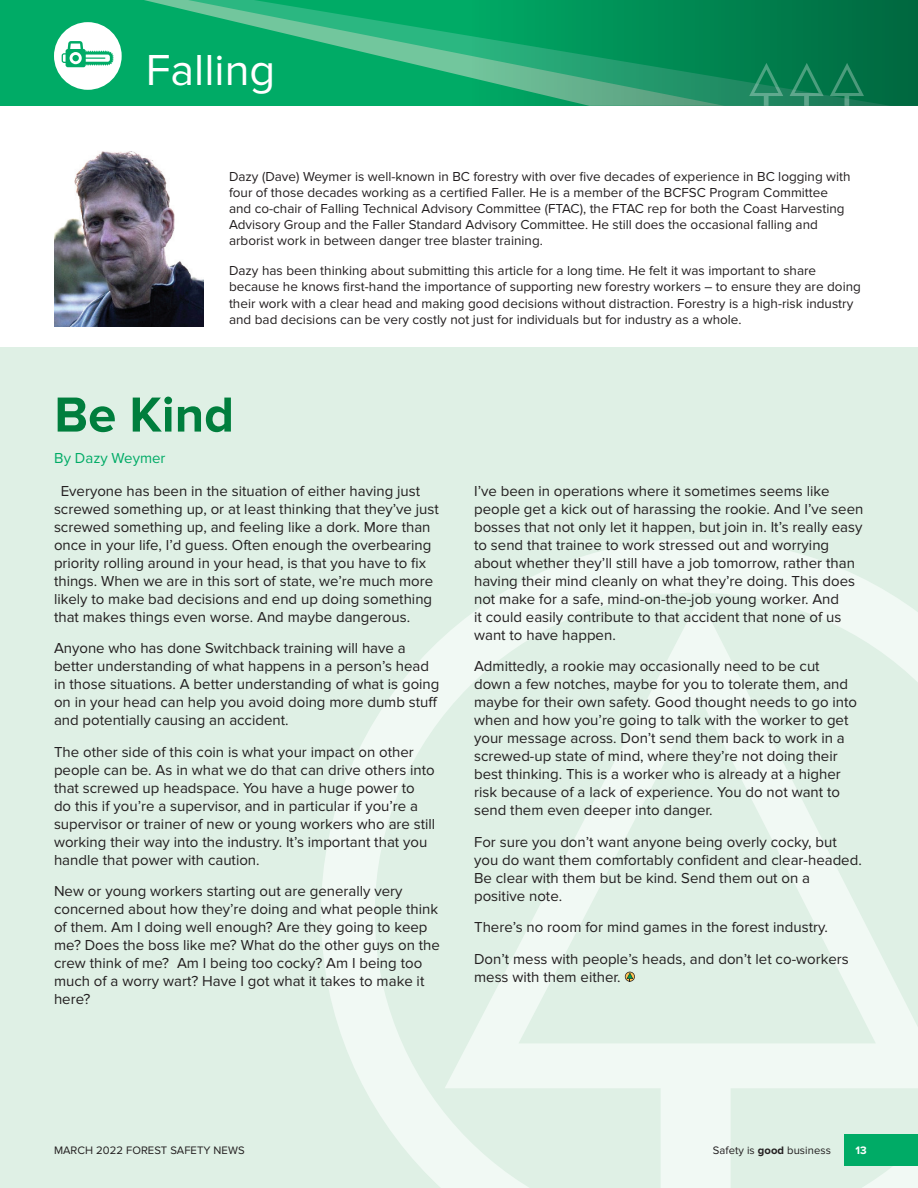
<style>
.page{position:relative;width:918px;height:1188px;background:#fff}
.page>*{position:absolute;margin:0;border:0;box-sizing:border-box;transform-origin:0 0}
.t1{font:700 51px "Proxima Nova";color:#007e3d}
.t2{font:45px "Proxima Nova";color:#fff}
.t3{font:15px/18px "Proxima Nova";color:#231f20}
.t4{font:15px "Proxima Nova";color:#00ab66}
.t5{font:13.5px/16.2px "Proxima Nova";color:#231f20}
.t6{font:11.25px "Proxima Nova";letter-spacing:.005em;color:#231f20}
.t7{font:700 11.25px "Proxima Nova";color:#fff}
.s1{font-weight:700}
</style>
<div class="page">
<div style="left:0;top:348px;width:918px;height:840px;background:#dff0e5"></div>
<svg style="left:321px;top:539px;width:597px;height:649px"></svg>
<svg style="left:0;top:0;width:918px;height:106px;background:#109e65"></svg>
<svg style="left:749px;top:63px;width:34px;height:43px"></svg>
<svg style="left:790px;top:63px;width:34px;height:43px"></svg>
<svg style="left:830px;top:63px;width:34px;height:43px"></svg>
<svg style="left:625px;top:972px;width:10px;height:10px"></svg>
<svg style="left:54px;top:22px;width:68px;height:68px"></svg>
<img style="left:54px;top:151px;width:149px;height:175px">
<div style="left:845px;top:1134px;width:73px;height:32px;background:#00ab66"></div>
<h2 class="t2" style="left:146px;top:44px;width:131px">Falling</h2>
<p class="t5" style="left:229px;top:168px;width:623px">Dazy (Dave) Weymer is well-known in BC forestry with over five decades of experience in BC logging with four of those decades working as a certified Faller. He is a member of the BCFSC Program Committee and co-chair of Falling Technical Advisory Committee (FTAC), the FTAC rep for both the Coast Harvesting Advisory Group and the Faller Standard Advisory Committee. He still does the occasional falling and arborist work in between danger tree blaster training.</p>
<p class="t5" style="left:229px;top:263px;width:633px">Dazy has been thinking about submitting this article for a long time. He felt it was important to share because he knows first-hand the importance of supporting new forestry workers – to ensure they are doing their work with a clear head and making good decisions without distraction. Forestry is a high-risk industry and bad decisions can be very costly not just for individuals but for industry as a whole.</p>
<h1 class="t1" style="left:54px;top:385px;width:181px">Be Kind</h1>
<p class="t4" style="left:54px;top:449px;width:113px">By Dazy Weymer</p>
<p class="t3" style="left:54px;top:482px;width:386px;text-indent:7px">Everyone has been in the situation of either having just screwed something up, or at least thinking that they’ve just screwed something up, and feeling like a dork. More than once in your life, I’d guess. Often enough the overbearing priority rolling around in your head, is that you have to fix things. When we are in this sort of state, we’re much more likely to make bad decisions and end up doing something that makes things even worse. And maybe dangerous.</p>
<p class="t3" style="left:54px;top:640px;width:387px">Anyone who has done Switchback training will have a better understanding of what happens in a person’s head in those situations. A better understanding of what is going on in your head can help you avoid doing more dumb stuff and potentially causing an accident.</p>
<p class="t3" style="left:54px;top:743px;width:383px">The other side of this coin is what your impact on other people can be. As in what we do that can drive others into that screwed up headspace. You have a huge power to do this if you’re a supervisor, and in particular if you’re a supervisor or trainer of new or young workers who are still working their way into the industry. It’s important that you handle that power with caution.</p>
<p class="t3" style="left:54px;top:883px;width:388px">New or young workers starting out are generally very concerned about how they’re doing and what people think of them. Am I doing well enough? Are they going to keep me? Does the boss like me? What do the other guys on the crew think of me? Am I being too cocky? Am I being too much of a worry wart? Have I got what it takes to make it here?</p>
<p class="t3" style="left:474px;top:482px;width:391px">I’ve been in operations where it sometimes seems like people get a kick out of harassing the rookie. And I’ve seen bosses that not only let it happen, but join in. It’s really easy to send that trainee to work stressed out and worrying about whether they’ll still have a job tomorrow, rather than having their mind cleanly on what they’re doing. This does not make for a safe, mind-on-the-job young worker. And<br>it could easily contribute to that accident that none of us want to have happen.</p>
<p class="t3" style="left:474px;top:658px;width:385px">Admittedly, a rookie may occasionally need to be cut down a few notches, maybe for you to tolerate them, and maybe for their own safety. Good thought needs to go into when and how you’re going to talk with the worker to get your message across. Don’t send them back to work in a screwed-up state of mind, where they’re not doing their best thinking. This is a worker who is already at a higher risk because of a lack of experience. You do not want to send them even deeper into danger.</p>
<p class="t3" style="left:474px;top:833px;width:389px">For sure you don’t want anyone being overly cocky, but you do want them comfortably confident and clear-headed.<br>Be clear with them but be kind. Send them out on a positive note.</p>
<p class="t3" style="left:474px;top:912px;width:376px;line-height:31.5px">There’s no room for mind games in the forest industry.<br>Don’t mess with people’s heads, and don’t let co-workers</p>
<p class="t3" style="left:474px;top:968px;width:148px">mess with them either.</p>
<p class="t6" style="left:54px;top:1144px;width:192px">MARCH 2022 FOREST SAFETY NEWS</p>
<p class="t6" style="left:713px;top:1144px;width:120px">Safety is <span class="s1">good</span> business</p>
<p class="t7" style="left:855px;top:1144px;width:13px">13</p>
</div>
